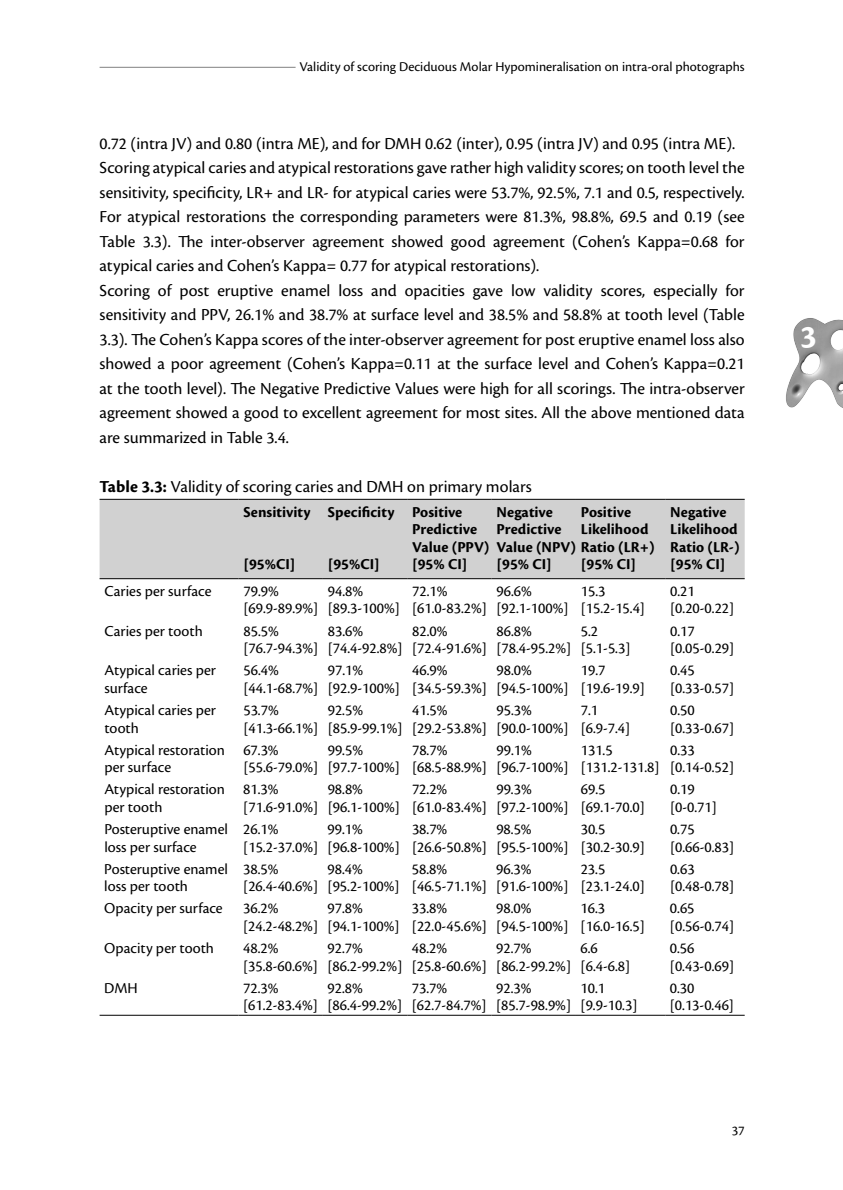
<style>
.page{position:relative;width:843px;height:1190px;background:#fff}
.page>*{position:absolute;margin:0;border:0;box-sizing:border-box;transform-origin:0 0}
.t1{font:33.43px "Cronos Pro Bol 1";color:#fff}
.t2{font:17.5px/24.5px "Cronos Pro";color:#000}
.t3{font:15.75px/17.5px "Cronos Pro";color:#000}
.t4{font:15.75px/17.5px "Cronos Pro Bol 1";color:#000}
.t5{font:14px "Cronos Pro";color:#000}
.s1{font-family:"Cronos Pro Bol 1"}
</style>
<div class="page">
<hr style="left:100px;top:67px;width:195px;height:1px;background:#828282">
<img style="left:786px;top:318px;width:57px;height:90px">
<div style="left:100px;top:500px;width:644px;height:78px;background:#d1d1d1"></div>
<hr style="left:100px;top:499px;width:138px;height:1px;background:#000">
<hr style="left:238px;top:499px;width:85px;height:1px;background:#000">
<hr style="left:323px;top:499px;width:84px;height:1px;background:#000">
<hr style="left:407px;top:499px;width:84px;height:1px;background:#000">
<hr style="left:491px;top:499px;width:85px;height:1px;background:#000">
<hr style="left:576px;top:499px;width:89px;height:1px;background:#000">
<hr style="left:665px;top:499px;width:79px;height:1px;background:#000">
<hr style="left:100px;top:1015px;width:138px;height:1px;background:#000">
<hr style="left:238px;top:1015px;width:85px;height:1px;background:#000">
<hr style="left:323px;top:1015px;width:84px;height:1px;background:#000">
<hr style="left:407px;top:1015px;width:84px;height:1px;background:#000">
<hr style="left:491px;top:1015px;width:85px;height:1px;background:#000">
<hr style="left:576px;top:1015px;width:89px;height:1px;background:#000">
<hr style="left:665px;top:1015px;width:79px;height:1px;background:#000">
<hr style="left:100px;top:578px;width:138px;height:1px;background:#000">
<hr style="left:238px;top:578px;width:85px;height:1px;background:#000">
<hr style="left:323px;top:578px;width:84px;height:1px;background:#000">
<hr style="left:407px;top:578px;width:84px;height:1px;background:#000">
<hr style="left:491px;top:578px;width:85px;height:1px;background:#000">
<hr style="left:576px;top:578px;width:89px;height:1px;background:#000">
<hr style="left:665px;top:578px;width:79px;height:1px;background:#000">
<p class="t5" style="left:299px;top:59px;width:447px">Validity of scoring Deciduous Molar Hypomineralisation on intra-oral photographs</p>
<p class="t2" style="left:100px;top:131px;width:646px">0.72 (intra JV) and 0.80 (intra ME), and for DMH 0.62 (inter), 0.95 (intra JV) and 0.95 (intra ME).<br>Scoring atypical caries and atypical restorations gave rather high validity scores; on tooth level the sensitivity, specificity, LR+ and LR- for atypical caries were 53.7%, 92.5%, 7.1 and 0.5, respectively.<br>For atypical restorations the corresponding parameters were 81.3%, 98.8%, 69.5 and 0.19 (see Table 3.3). The inter-observer agreement showed good agreement (Cohen’s Kappa=0.68 for atypical caries and Cohen’s Kappa= 0.77 for atypical restorations).<br>Scoring of post eruptive enamel loss and opacities gave low validity scores, especially for sensitivity and PPV, 26.1% and 38.7% at surface level and 38.5% and 58.8% at tooth level (Table 3.3). The Cohen’s Kappa scores of the inter-observer agreement for post eruptive enamel loss also showed a poor agreement (Cohen’s Kappa=0.11 at the surface level and Cohen’s Kappa=0.21 at the tooth level). The Negative Predictive Values were high for all scorings. The intra-observer agreement showed a good to excellent agreement for most sites. All the above mentioned data are summarized in Table 3.4.</p>
<p class="t2" style="left:108px;top:474px;width:425px"><span class="s1">able 3.3:</span> Validity of scoring caries and DMH on primary molars</p>
<p class="t4" style="left:251px;top:503px;width:61px">ensitivity</p>
<p class="t4" style="left:243px;top:556px;width:53px">[95%C ]</p>
<p class="t4" style="left:335px;top:503px;width:61px">pecificity</p>
<p class="t4" style="left:328px;top:556px;width:53px">[95%C ]</p>
<p class="t4" style="left:412px;top:503px;width:79px">Positive<br>Predictive<br>Value (PPV) [95% C ]</p>
<p class="t4" style="left:496px;top:503px;width:81px;text-indent:11px">egative<br>Predictive<br>Value ( PV) [95% C ]</p>
<p class="t4" style="left:581px;top:503px;width:52px">Positive</p>
<p class="t4" style="left:681px;top:503px;width:47px">egative</p>
<p class="t4" style="left:677px;top:521px;width:62px">ikelihood</p>
<p class="t4" style="left:679px;top:538px;width:62px">atio ( -)</p>
<p class="t4" style="left:670px;top:556px;width:57px">[95% C ]</p>
<p class="t4" style="left:588px;top:521px;width:62px">ikelihood</p>
<p class="t4" style="left:590px;top:538px;width:66px">atio ( +)</p>
<p class="t4" style="left:581px;top:556px;width:57px">[95% C ]</p>
<p class="t3" style="left:104px;top:582px;width:108px">Caries per surface</p>
<p class="t3" style="left:243px;top:582px;width:76px">79.9% [69.9-89.9%]</p>
<p class="t3" style="left:328px;top:582px;width:74px">94.8% [89.3-100%]</p>
<p class="t3" style="left:412px;top:582px;width:76px">72.1% [61.0-83.2%]</p>
<p class="t3" style="left:496px;top:582px;width:74px">96.6% [92.1-100%]</p>
<p class="t3" style="left:581px;top:582px;width:66px">15.3 [15.2-15.4]</p>
<p class="t3" style="left:670px;top:582px;width:66px">0.21 [0.20-0.22]</p>
<p class="t3" style="left:104px;top:622px;width:100px">Caries per tooth</p>
<p class="t3" style="left:243px;top:622px;width:76px">85.5% [76.7-94.3%]</p>
<p class="t3" style="left:328px;top:622px;width:76px">83.6% [74.4-92.8%]</p>
<p class="t3" style="left:412px;top:622px;width:76px">82.0% [72.4-91.6%]</p>
<p class="t3" style="left:496px;top:622px;width:76px">86.8% [78.4-95.2%]</p>
<p class="t3" style="left:581px;top:622px;width:51px">5.2 [5.1-5.3]</p>
<p class="t3" style="left:670px;top:622px;width:66px">0.17 [0.05-0.29]</p>
<p class="t3" style="left:104px;top:662px;width:113px">Atypical caries per surface</p>
<p class="t3" style="left:243px;top:662px;width:76px">56.4% [44.1-68.7%]</p>
<p class="t3" style="left:328px;top:662px;width:74px">97.1% [92.9-100%]</p>
<p class="t3" style="left:412px;top:662px;width:76px">46.9% [34.5-59.3%]</p>
<p class="t3" style="left:496px;top:662px;width:74px">98.0% [94.5-100%]</p>
<p class="t3" style="left:581px;top:662px;width:66px">19.7 [19.6-19.9]</p>
<p class="t3" style="left:670px;top:662px;width:66px">0.45 [0.33-0.57]</p>
<p class="t3" style="left:104px;top:701px;width:113px">Atypical caries per tooth</p>
<p class="t3" style="left:243px;top:701px;width:76px">53.7% [41.3-66.1%]</p>
<p class="t3" style="left:328px;top:701px;width:76px">92.5% [85.9-99.1%]</p>
<p class="t3" style="left:412px;top:701px;width:76px">41.5% [29.2-53.8%]</p>
<p class="t3" style="left:496px;top:701px;width:74px">95.3% [90.0-100%]</p>
<p class="t3" style="left:581px;top:701px;width:51px">7.1 [6.9-7.4]</p>
<p class="t3" style="left:670px;top:701px;width:66px">0.50 [0.33-0.67]</p>
<p class="t3" style="left:104px;top:741px;width:122px">Atypical restoration per surface</p>
<p class="t3" style="left:243px;top:741px;width:76px">67.3% [55.6-79.0%]</p>
<p class="t3" style="left:328px;top:741px;width:74px">99.5% [97.7-100%]</p>
<p class="t3" style="left:412px;top:741px;width:76px">78.7% [68.5-88.9%]</p>
<p class="t3" style="left:496px;top:741px;width:74px">99.1% [96.7-100%]</p>
<p class="t3" style="left:581px;top:741px;width:80px">131.5 [131.2-131.8]</p>
<p class="t3" style="left:670px;top:741px;width:66px">0.33 [0.14-0.52]</p>
<p class="t3" style="left:104px;top:781px;width:122px">Atypical restoration per tooth</p>
<p class="t3" style="left:243px;top:781px;width:76px">81.3% [71.6-91.0%]</p>
<p class="t3" style="left:328px;top:781px;width:74px">98.8% [96.1-100%]</p>
<p class="t3" style="left:412px;top:781px;width:76px">72.2% [61.0-83.4%]</p>
<p class="t3" style="left:496px;top:781px;width:74px">99.3% [97.2-100%]</p>
<p class="t3" style="left:581px;top:781px;width:66px">69.5 [69.1-70.0]</p>
<p class="t3" style="left:670px;top:781px;width:48px">0.19 [0-0.71]</p>
<p class="t3" style="left:104px;top:820px;width:125px">Posteruptive enamel loss per surface</p>
<p class="t3" style="left:243px;top:820px;width:76px">26.1% [15.2-37.0%]</p>
<p class="t3" style="left:328px;top:820px;width:74px">99.1% [96.8-100%]</p>
<p class="t3" style="left:412px;top:820px;width:76px">38.7% [26.6-50.8%]</p>
<p class="t3" style="left:496px;top:820px;width:74px">98.5% [95.5-100%]</p>
<p class="t3" style="left:581px;top:820px;width:66px">30.5 [30.2-30.9]</p>
<p class="t3" style="left:670px;top:820px;width:66px">0.75 [0.66-0.83]</p>
<p class="t3" style="left:104px;top:860px;width:125px">Posteruptive enamel loss per tooth</p>
<p class="t3" style="left:243px;top:860px;width:76px">38.5% [26.4-40.6%]</p>
<p class="t3" style="left:327px;top:860px;width:74px">98.4% [95.2-100%]</p>
<p class="t3" style="left:412px;top:860px;width:76px">58.8% [46.5-71.1%]</p>
<p class="t3" style="left:496px;top:860px;width:74px">96.3% [91.6-100%]</p>
<p class="t3" style="left:580px;top:860px;width:66px">23.5 [23.1-24.0]</p>
<p class="t3" style="left:670px;top:860px;width:66px">0.63 [0.48-0.78]</p>
<p class="t3" style="left:104px;top:900px;width:120px">Opacity per surface</p>
<p class="t3" style="left:243px;top:900px;width:76px">36.2% [24.2-48.2%]</p>
<p class="t3" style="left:327px;top:900px;width:74px">97.8% [94.1-100%]</p>
<p class="t3" style="left:412px;top:900px;width:76px">33.8% [22.0-45.6%]</p>
<p class="t3" style="left:496px;top:900px;width:74px">98.0% [94.5-100%]</p>
<p class="t3" style="left:580px;top:900px;width:66px">16.3 [16.0-16.5]</p>
<p class="t3" style="left:670px;top:900px;width:66px">0.65 [0.56-0.74]</p>
<p class="t3" style="left:104px;top:940px;width:111px">Opacity per tooth</p>
<p class="t3" style="left:243px;top:940px;width:76px">48.2% [35.8-60.6%]</p>
<p class="t3" style="left:327px;top:940px;width:76px">92.7% [86.2-99.2%]</p>
<p class="t3" style="left:412px;top:940px;width:76px">48.2% [25.8-60.6%]</p>
<p class="t3" style="left:496px;top:940px;width:76px">92.7% [86.2-99.2%]</p>
<p class="t3" style="left:580px;top:940px;width:51px">6.6 [6.4-6.8]</p>
<p class="t3" style="left:670px;top:940px;width:66px">0.56 [0.43-0.69]</p>
<p class="t3" style="left:104px;top:979px;width:35px">DMH</p>
<p class="t3" style="left:243px;top:979px;width:76px">72.3% [61.2-83.4%]</p>
<p class="t3" style="left:327px;top:979px;width:76px">92.8% [86.4-99.2%]</p>
<p class="t3" style="left:412px;top:979px;width:76px">73.7% [62.7-84.7%]</p>
<p class="t3" style="left:496px;top:979px;width:76px">92.3% [85.7-98.9%]</p>
<p class="t3" style="left:580px;top:979px;width:58px">10.1 [9.9-10.3]</p>
<p class="t3" style="left:670px;top:979px;width:66px">0.30 [0.13-0.46]</p>
<p class="t5" style="left:731px;top:1122px;width:14px">37</p>
<h1 class="t1" style="left:800px;top:318px;width:18px">3</h1>
</div>
